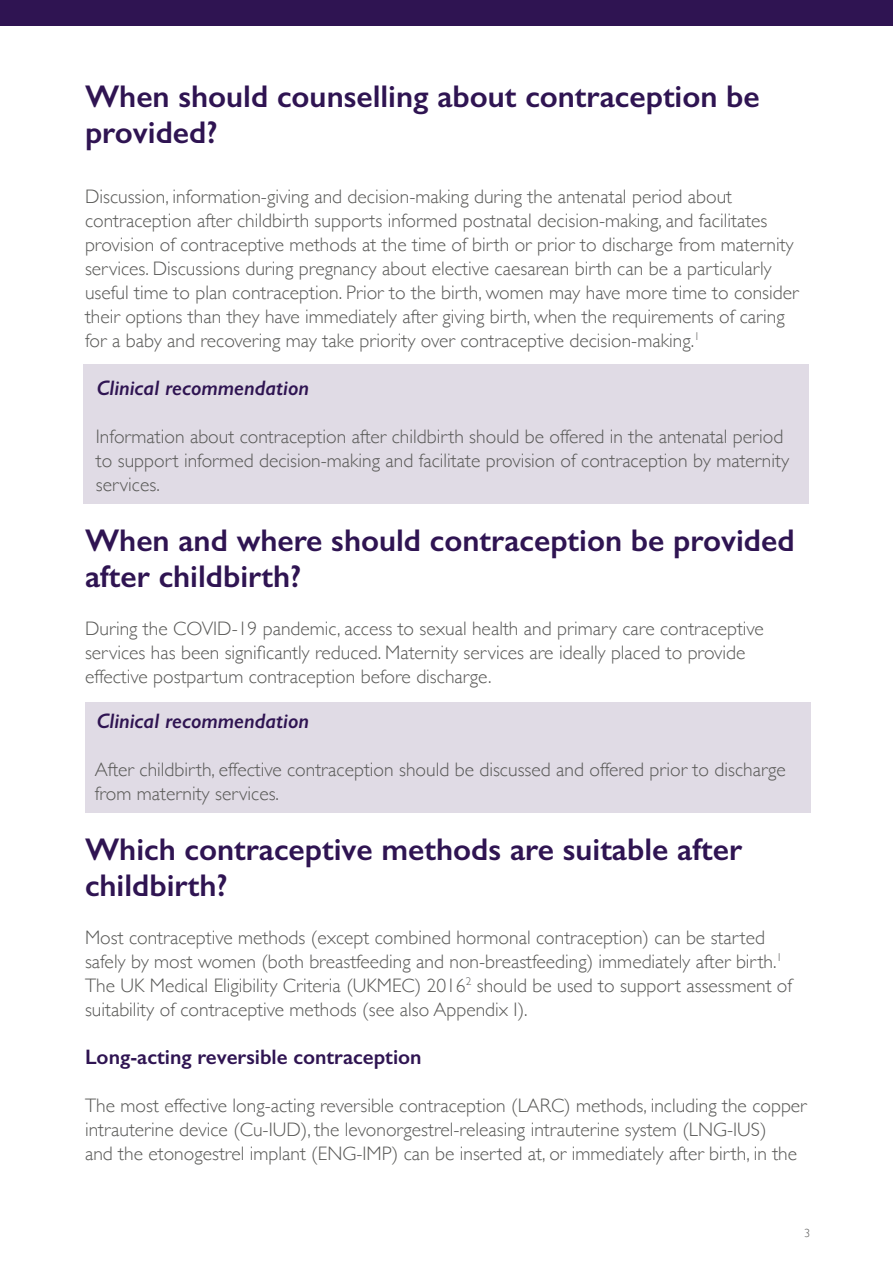
<style>
.page{position:relative;width:893px;height:1263px;background:#fff}
.page>*{position:absolute;margin:0;border:0;box-sizing:border-box;transform-origin:0 0}
.t1{font:600 31.5px/36px "Gill Sans";color:#2f1452}
.t2{font:italic 600 21px "Gill Sans";color:#2f1452}
.t3{font:600 21px "Gill Sans";color:#2f1452}
.t4{font:300 19.5px/24px "Gill Sans";color:#595957}
.t5{font:300 12px "Gill Sans";color:#575756}
</style>
<div class="page">
<div style="left:83px;top:364px;width:725px;height:140px;background:#e0dbe5"></div>
<div style="left:85px;top:702px;width:725px;height:110px;background:#e0dbe5"></div>
<div style="left:0;top:0;width:893px;height:25px;background:#2f1452"></div>
<h1 class="t1" style="left:85px;top:78px;width:676px">When should counselling about contraception be provided?</h1>
<p class="t4" style="left:85px;top:183px;width:715px">Discussion, information-giving and decision-making during the antenatal period about contraception after childbirth supports informed postnatal decision-making, and facilitates provision of contraceptive methods at the time of birth or prior to discharge from maternity services. Discussions during pregnancy about elective caesarean birth can be a particularly useful time to plan contraception. Prior to the birth, women may have more time to consider their options than they have immediately after giving birth, when the requirements of caring for a baby and recovering may take priority over contraceptive decision-making.<sup>1</sup></p>
<p class="t2" style="left:97px;top:375px;width:214px">Clinical recommendation</p>
<p class="t4" style="left:96px;top:423px;width:695px">Information about contraception after childbirth should be offered in the antenatal period to support informed decision-making and facilitate provision of contraception by maternity services.</p>
<h1 class="t1" style="left:85px;top:522px;width:711px">When and where should contraception be provided after childbirth?</h1>
<p class="t4" style="left:85px;top:615px;width:680px">During the COVID-19 pandemic, access to sexual health and primary care contraceptive services has been significantly reduced. Maternity services are ideally placed to provide effective postpartum contraception before discharge.</p>
<p class="t2" style="left:97px;top:708px;width:214px">Clinical recommendation</p>
<p class="t4" style="left:95px;top:756px;width:692px">After childbirth, effective contraception should be discussed and offered prior to discharge from maternity services.</p>
<h1 class="t1" style="left:85px;top:831px;width:659px">Which contraceptive methods are suitable after childbirth?</h1>
<p class="t4" style="left:85px;top:924px;width:709px">Most contraceptive methods (except combined hormonal contraception) can be started safely by most women (both breastfeeding and non-breastfeeding) immediately after birth.<sup>1<br></sup>The UK Medical Eligibility Criteria (UKMEC) 2016<sup>2</sup> should be used to support assessment of suitability of contraceptive methods (see also Appendix I).</p>
<p class="t3" style="left:85px;top:1044px;width:338px">Long-acting reversible contraception</p>
<p class="t4" style="left:85px;top:1092px;width:723px">The most effective long-acting reversible contraception (LARC) methods, including the copper intrauterine device (Cu-IUD), the levonorgestrel-releasing intrauterine system (LNG-IUS)<br>and the etonogestrel implant (ENG-IMP) can be inserted at, or immediately after birth, in the</p>
<p class="t5" style="left:804px;top:1223px;width:7px">3</p>
</div>
